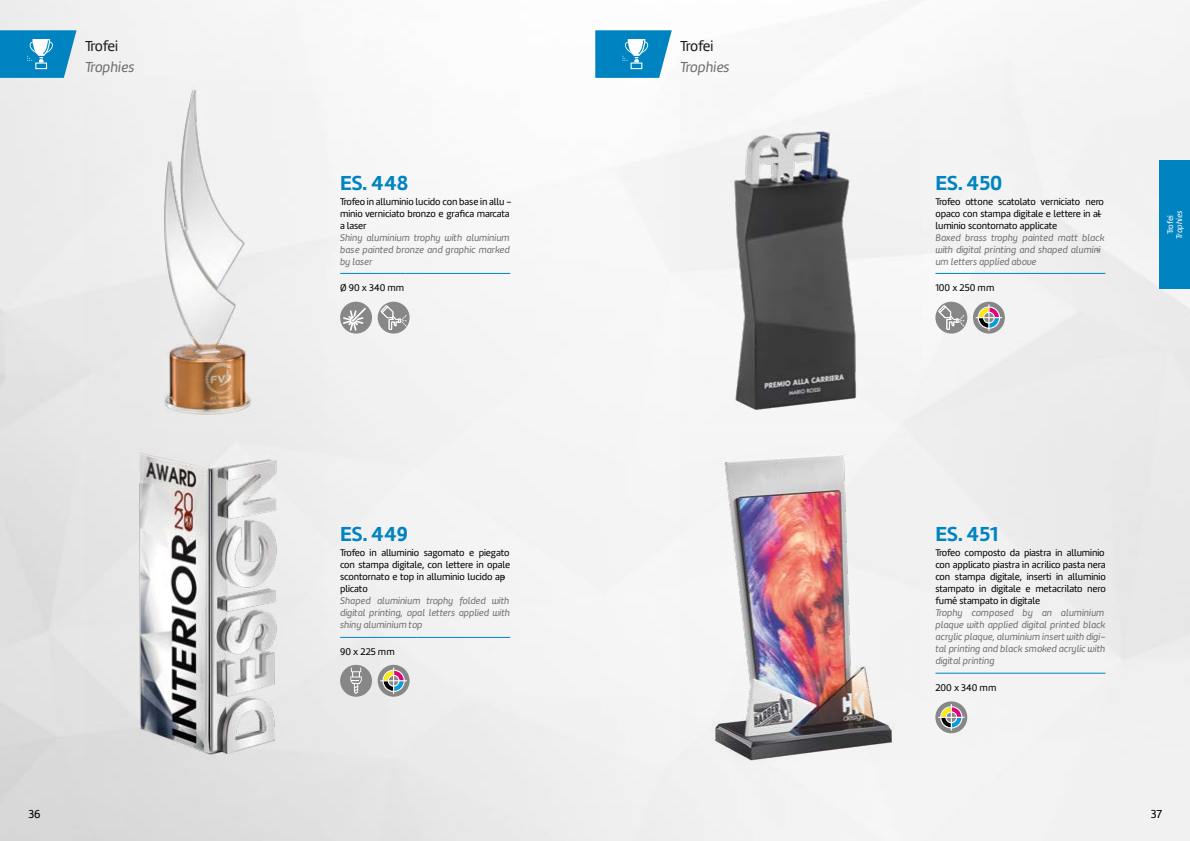
<style>
.page{position:relative;width:1190px;height:841px;background:#fff}
.page>*{position:absolute;margin:0;border:0;box-sizing:border-box;transform-origin:0 0}
.t1{font:21px "Marine UP Bold";color:#0084c1}
.t2{font:15px "Marine Regular Oblicua";color:#706f6f}
.t3{font:15px "Marine UP Regular";letter-spacing:-.04em;color:#1b1b1a}
.t4{font:12px "Marine UP Regular";color:#000}
.t5{font:10px/12px "Marine UP Regular";letter-spacing:-.01em;color:#000}
.t6{font:10px/12px "Marine Regular Oblicua";color:#706f6f;text-align:justify}
.t7{font:8.5px "Marine Regular Oblicua";letter-spacing:.01em;color:#fff}
.t8{font:8.5px "Marine UP Regular";letter-spacing:-.015em;color:#fff}
</style>
<div class="page">
<img style="left:0;top:0;width:1190px;height:841px">
<img style="left:85px;top:79px;width:241px;height:345px">
<img style="left:85px;top:430px;width:241px;height:332px">
<img style="left:681px;top:78px;width:241px;height:346px">
<img style="left:680px;top:434px;width:241px;height:328px">
<svg style="left:595px;top:30px;width:77px;height:48px;background:#2d99cb"></svg>
<svg style="left:0;top:30px;width:77px;height:48px;background:#2b98ca"></svg>
<div style="left:1159px;top:160px;width:31px;height:128px;background:#0084c1"></div>
<hr style="left:935px;top:273px;width:63px;height:1px;background:#0084c1">
<hr style="left:998px;top:273px;width:108px;height:1px;background:#0084c1">
<hr style="left:340px;top:273px;width:65px;height:1px;background:#0084c1">
<hr style="left:405px;top:273px;width:105px;height:1px;background:#0084c1">
<hr style="left:935px;top:673px;width:77px;height:1px;background:#0084c1">
<hr style="left:1012px;top:673px;width:94px;height:1px;background:#0084c1">
<hr style="left:340px;top:637px;width:77px;height:1px;background:#0084c1">
<hr style="left:417px;top:637px;width:93px;height:1px;background:#0084c1">
<svg style="left:378px;top:665px;width:32px;height:32px"></svg>
<svg style="left:380px;top:668px;width:27px;height:26px"></svg>
<div style="left:340px;top:665px;width:32px;height:32px;background:#878787;border-radius:50%"></div>
<svg style="left:350px;top:668px;width:12px;height:26px"></svg>
<div style="left:340px;top:302px;width:32px;height:32px;background:#878787;border-radius:50%"></div>
<svg style="left:343px;top:308px;width:23px;height:23px"></svg>
<svg style="left:378px;top:302px;width:32px;height:32px"></svg>
<svg style="left:935px;top:302px;width:32px;height:32px"></svg>
<svg style="left:973px;top:302px;width:32px;height:32px"></svg>
<svg style="left:976px;top:304px;width:26px;height:27px"></svg>
<svg style="left:935px;top:701px;width:32px;height:32px"></svg>
<svg style="left:938px;top:704px;width:27px;height:27px"></svg>
<h2 class="t3" style="left:85px;top:36px;width:35px">Trofei</h2>
<h2 class="t2" style="left:85px;top:57px;width:51px">Trophies</h2>
<h1 class="t1" style="left:340px;top:169px;width:70px">ES. 448</h1>
<p class="t5" style="left:340px;top:195px;width:173px">Trofeo in alluminio lucido con base in allu - minio verniciato bronzo e grafica marcata a laser</p>
<p class="t6" style="left:340px;top:231px;width:171px">Shiny aluminium trophy with aluminium base painted bronze and graphic marked by laser</p>
<h2 class="t3" style="left:680px;top:36px;width:35px">Trofei</h2>
<h2 class="t2" style="left:680px;top:57px;width:51px">Trophies</h2>
<h1 class="t1" style="left:935px;top:169px;width:69px">ES. 450</h1>
<p class="t5" style="left:935px;top:195px;width:170px">Trofeo ottone scatolato verniciato nero opaco con stampa digitale e lettere in a-l luminio scontornato applicate</p>
<p class="t6" style="left:935px;top:231px;width:171px;text-align:left">Boxed brass trophy painted matt black with digital printing and shaped alumini&shy;um letters applied above</p>
<p class="t5" style="left:340px;top:282px;width:66px">Ø 90 x 340 mm</p>
<p class="t5" style="left:935px;top:282px;width:60px">100 x 250 mm</p>
<p class="t8" style="left:1165px;top:234px;width:21px;rotate:-90deg">Trofei</p>
<p class="t7" style="left:1174px;top:239px;width:30px;rotate:-90deg">Trophies</p>
<h1 class="t1" style="left:340px;top:520px;width:69px">ES. 449</h1>
<p class="t5" style="left:340px;top:547px;width:172px">Trofeo in alluminio sagomato e piegato con stampa digitale, con lettere in opale scontornato e top in alluminio lucido ap&shy;plicato</p>
<p class="t6" style="left:340px;top:595px;width:171px">Shaped aluminium trophy folded with digital printing, opal letters applied with shiny aluminium top</p>
<p class="t5" style="left:340px;top:646px;width:56px">90 x 225 mm</p>
<h1 class="t1" style="left:935px;top:520px;width:65px">ES. 451</h1>
<p class="t5" style="left:935px;top:547px;width:172px">Trofeo composto da piastra in alluminio con applicato piastra in acrilico pasta nera con stampa digitale, inserti in alluminio stampato in digitale e metacrilato nero fumé stampato in digitale</p>
<p class="t6" style="left:935px;top:607px;width:172px;text-align:left">Trophy composed by an aluminium plaque with applied digital printed black acrylic plaque, aluminium insert with digi&shy;tal printing and black smoked acrylic with digital printing</p>
<p class="t5" style="left:935px;top:682px;width:62px">200 x 340 mm</p>
<p class="t4" style="left:28px;top:807px;width:14px">36</p>
<p class="t4" style="left:1151px;top:807px;width:13px">37</p>
</div>
